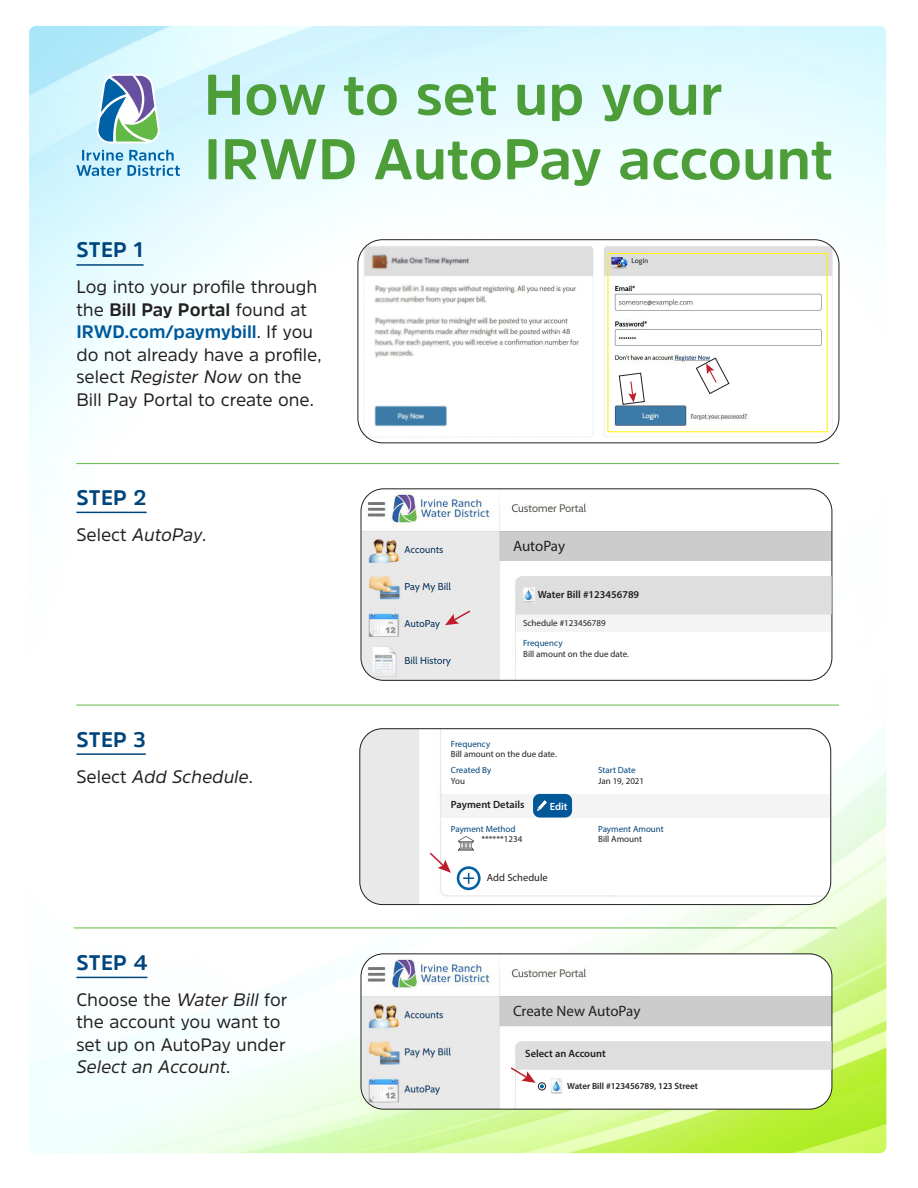
<style>
.page{position:relative;width:918px;height:1188px;background:#fff}
.page>*{position:absolute;margin:0;border:0;box-sizing:border-box;transform-origin:0 0}
.t1{font:700 57px/64.5px "Amsi Pro";color:#4d9d39}
.Step_Hed{font:700 21px "Amsi Pro";letter-spacing:.02em;color:#00457c}
.Step_Copy{font:18px/22.5px "Amsi Pro";color:#231f20}
.Step_Copy-2{font:italic 18px "Amsi Pro";color:#231f20}
.t2{font:15px "Myriad Pro";letter-spacing:-.005em;color:#231f20}
.t3{font:600 10.5px "Myriad Pro";color:#231f20}
.t4{font:10.5px "Myriad Pro";color:#231f20}
.t5{font:600 10.5px "Myriad Pro";color:#fff}
.t6{font:9px "Myriad Pro";color:#231f20}
.t7{font:9px "Myriad Pro";color:#00457c}
.t8{font:600 9px "Myriad Pro";color:#231f20}
.s1{font-weight:700}
.s2{font-weight:700;color:#005899}
.s3{font-style:italic}
.s4{font-style:normal}
</style>
<div class="page">
<img style="left:29px;top:26px;width:857px;height:1127px">
<svg style="left:96px;top:74px;width:64px;height:69px"></svg>
<svg style="left:76px;top:150px;width:104px;height:26px;background:#95c9e3"></svg>
<hr style="left:76px;top:264px;width:68px;height:2px;background:#00457c">
<hr style="left:76px;top:512px;width:71px;height:1px;background:#00457c">
<hr style="left:76px;top:463px;width:763px;height:1px;background:#62bb46">
<hr style="left:76px;top:705px;width:763px;height:1px;background:#62bb46">
<img style="left:358px;top:240px;width:481px;height:203px">
<div style="left:358px;top:239px;width:481px;height:204px;border:1px solid #231f20;border-radius:25px"></div>
<div style="left:608px;top:253px;width:220px;height:179px;border:1px solid #fff101"></div>
<svg style="left:695px;top:357px;width:35px;height:38px"></svg>
<svg style="left:618px;top:372px;width:27px;height:33px"></svg>
<img style="left:361px;top:489px;width:471px;height:191px">
<div style="left:361px;top:488px;width:471px;height:193px;border:1px solid #231f20;border-radius:23px"></div>
<svg style="left:445px;top:609px;width:27px;height:16px"></svg>
<div style="left:516px;top:576px;width:316px;height:38px;background:#dedede"></div>
<img style="left:523px;top:587px;width:11px;height:15px">
<div style="left:516px;top:614px;width:316px;height:18px;background:#f4f4f4"></div>
<hr style="left:76px;top:753px;width:70px;height:2px;background:#00457c">
<hr style="left:76px;top:977px;width:71px;height:1px;background:#00457c">
<hr style="left:74px;top:928px;width:762px;height:1px;background:#62bb46">
<img style="left:360px;top:729px;width:471px;height:176px">
<div style="left:359px;top:728px;width:472px;height:177px;border:1px solid #231f20;border-radius:23px"></div>
<div style="left:442px;top:794px;width:389px;height:24px;background:#f4f4f4"></div>
<div style="left:533px;top:794px;width:39px;height:24px;background:#005899;border-radius:7px"></div>
<div style="left:457px;top:866px;width:24px;height:24px;border:3px solid #0061a6;border-radius:50%"></div>
<svg style="left:463px;top:873px;width:11px;height:11px"></svg>
<svg style="left:428px;top:851px;width:23px;height:22px"></svg>
<svg style="left:537px;top:801px;width:10px;height:10px"></svg>
<img style="left:459px;top:836px;width:15px;height:15px">
<img style="left:361px;top:954px;width:471px;height:155px">
<div style="left:361px;top:953px;width:471px;height:157px;border:1px solid #231f20;border-radius:23px"></div>
<svg style="left:509px;top:1041px;width:353px;height:94px"></svg>
<p class="t1" style="left:204px;top:61px;width:630px">How to set up your<br>IRWD AutoPay account</p>
<p class="Step_Hed" style="left:77px;top:236px;width:69px">STEP 1</p>
<p class="Step_Copy" style="left:76px;top:275px;width:247px">Log into your profile through the <span class="s1">Bill Pay Portal</span> found at<br><span class="s2">IRWD.com/paymybill</span>. If you do not already have a profile, select <span class="s3">Register Now</span> on the<br>Bill Pay Portal to create one.</p>
<p class="Step_Hed" style="left:77px;top:483px;width:72px">STEP 2</p>
<p class="Step_Copy" style="left:76px;top:523px;width:131px">Select <span class="s3">AutoPay</span>.</p>
<p class="Step_Hed" style="left:77px;top:725px;width:71px">STEP 3</p>
<p class="Step_Copy-2" style="left:76px;top:764px;width:178px"><span class="s4">Select</span> Add Schedule<span class="s4">.</span></p>
<p class="Step_Hed" style="left:77px;top:948px;width:73px">STEP 4</p>
<p class="Step_Copy" style="left:76px;top:988px;width:213px">Choose the <span class="s3">Water Bill</span> for the account you want to set up on AutoPay under<br><span class="s3">Select an Account</span>.</p>
<p class="t2" style="left:513px;top:537px;width:54px">AutoPay</p>
<p class="t3" style="left:538px;top:588px;width:103px">Water Bill #123456789</p>
<p class="t6" style="left:523px;top:617px;width:84px">Schedule #123456789</p>
<p class="t7" style="left:523px;top:637px;width:41px">Frequency</p>
<p class="t6" style="left:523px;top:648px;width:107px">Bill amount on the due date.</p>
<p class="t7" style="left:451px;top:738px;width:41px">Frequency</p>
<p class="t6" style="left:451px;top:749px;width:107px">Bill amount on the due date.</p>
<p class="t7" style="left:451px;top:765px;width:42px">Created By</p>
<p class="t6" style="left:451px;top:776px;width:16px">You</p>
<p class="t3" style="left:451px;top:798px;width:75px">Payment Details</p>
<p class="t7" style="left:451px;top:823px;width:66px">Payment Method</p>
<p class="t6" style="left:481px;top:834px;width:42px">******1234</p>
<p class="t5" style="left:550px;top:799px;width:19px">Edit</p>
<p class="t4" style="left:487px;top:871px;width:62px">Add Schedule</p>
<p class="t7" style="left:598px;top:765px;width:39px">Start Date</p>
<p class="t6" style="left:598px;top:776px;width:48px">Jan 19, 2021</p>
<p class="t7" style="left:598px;top:823px;width:67px">Payment Amount</p>
<p class="t6" style="left:598px;top:834px;width:45px">Bill Amount</p>
<p class="t2" style="left:513px;top:1002px;width:129px">Create New AutoPay</p>
<p class="t3" style="left:525px;top:1047px;width:82px">Select an Account</p>
<p class="t8" style="left:567px;top:1080px;width:132px">Water Bill #123456789, 123 Street</p>
</div>
